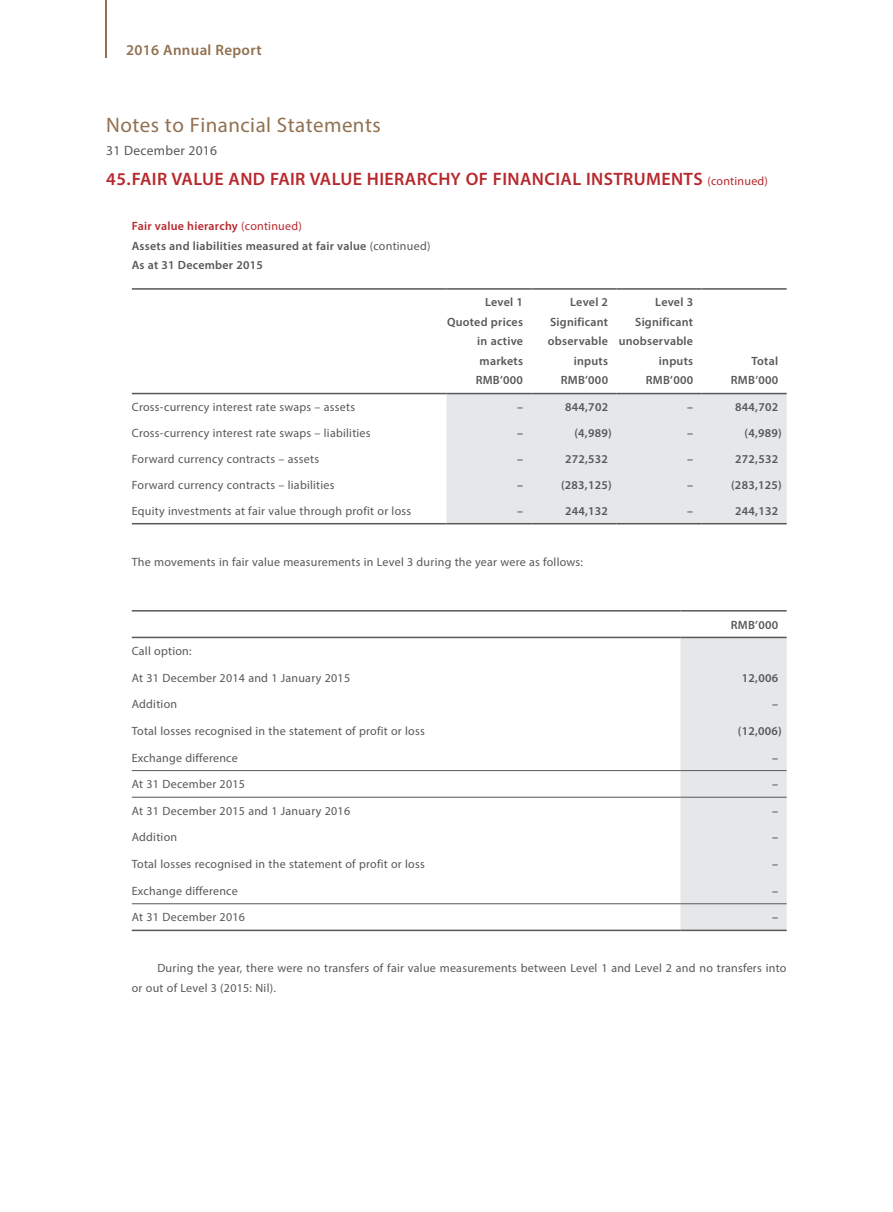
<style>
.page{position:relative;width:893px;height:1212px;background:#fff}
.page>*{position:absolute;margin:0;border:0;box-sizing:border-box;transform-origin:0 0}
.t1{font:21px "Myriad Pro";letter-spacing:.02em;color:#927151}
.t2{font:600 18px "Myriad Pro";letter-spacing:.02em;color:#b7282e}
.t3{font:600 15px "Myriad Pro";letter-spacing:.02em;color:#927151}
.t4{font:13.5px "Myriad Pro";letter-spacing:.02em;color:#57585a}
.t5{font:12px/19.5px "Myriad Pro";letter-spacing:.02em;color:#57585a}
.t6{font:600 12px/19.5px "Myriad Pro";letter-spacing:.02em;color:#57585a;text-align:right}
.s1{font-weight:400;font-size:12px}
.s2{color:#b7282e}
.s3{font-weight:400;color:#b7282e}
.s4{font-weight:400}
</style>
<div class="page">
<hr style="left:106px;top:0;width:1px;height:58px;background:#927151">
<div style="left:446px;top:394px;width:341px;height:129px;background:#e6e7e9"></div>
<hr style="left:132px;top:523px;width:314px;height:1px;background:#57585a">
<hr style="left:446px;top:523px;width:85px;height:1px;background:#57585a">
<hr style="left:531px;top:523px;width:86px;height:1px;background:#57585a">
<hr style="left:617px;top:523px;width:85px;height:1px;background:#57585a">
<hr style="left:702px;top:523px;width:85px;height:1px;background:#57585a">
<hr style="left:132px;top:288px;width:314px;height:2px;background:#57585a">
<hr style="left:446px;top:288px;width:85px;height:2px;background:#57585a">
<hr style="left:531px;top:288px;width:86px;height:2px;background:#57585a">
<hr style="left:617px;top:288px;width:85px;height:2px;background:#57585a">
<hr style="left:702px;top:288px;width:85px;height:2px;background:#57585a">
<hr style="left:132px;top:393px;width:314px;height:1px;background:#57585a">
<hr style="left:446px;top:393px;width:85px;height:1px;background:#57585a">
<hr style="left:531px;top:393px;width:86px;height:1px;background:#57585a">
<hr style="left:617px;top:393px;width:85px;height:1px;background:#57585a">
<hr style="left:702px;top:393px;width:85px;height:1px;background:#57585a">
<div style="left:680px;top:638px;width:107px;height:291px;background:#e6e7e9"></div>
<hr style="left:132px;top:929px;width:548px;height:2px;background:#57585a">
<hr style="left:680px;top:929px;width:107px;height:2px;background:#57585a">
<hr style="left:132px;top:770px;width:548px;height:1px;background:#57585a">
<hr style="left:680px;top:770px;width:107px;height:1px;background:#57585a">
<hr style="left:132px;top:797px;width:548px;height:1px;background:#57585a">
<hr style="left:680px;top:797px;width:107px;height:1px;background:#57585a">
<hr style="left:132px;top:903px;width:548px;height:1px;background:#57585a">
<hr style="left:680px;top:903px;width:107px;height:1px;background:#57585a">
<hr style="left:132px;top:610px;width:548px;height:1px;background:#57585a">
<hr style="left:680px;top:610px;width:107px;height:1px;background:#57585a">
<hr style="left:132px;top:637px;width:548px;height:1px;background:#57585a">
<hr style="left:680px;top:637px;width:107px;height:1px;background:#57585a">
<p class="t3" style="left:126px;top:40px;width:137px">2016 Annual Report</p>
<h1 class="t1" style="left:106px;top:112px;width:276px">Notes to Financial Statements</h1>
<p class="t4" style="left:106px;top:142px;width:112px">31 December 2016</p>
<h2 class="t2" style="left:106px;top:168px;width:663px">45.FAIR VALUE AND FAIR VALUE HIERARCHY OF FINANCIAL INSTRUMENTS <span class="s1">(continued)</span></h2>
<p class="t6" style="left:132px;top:216px;width:300px;text-align:left"><span class="s2">Fair value hierarchy</span> <span class="s3">(continued)<br></span>Assets and liabilities measured at fair value <span class="s4">(continued)<br></span>As at 31 December 2015</p>
<p class="t6" style="left:447px;top:292px;width:77px">Level 1<br>Quoted prices in active markets</p>
<p class="t6" style="left:548px;top:292px;width:62px">Level 2<br>Significant observable inputs</p>
<p class="t6" style="left:619px;top:292px;width:76px">Level 3<br>Significant unobservable inputs</p>
<p class="t6" style="left:752px;top:351px;width:28px">Total</p>
<p class="t6" style="left:476px;top:370px;width:49px">RMB’000</p>
<p class="t6" style="left:561px;top:370px;width:49px">RMB’000</p>
<p class="t6" style="left:646px;top:370px;width:49px">RMB’000</p>
<p class="t6" style="left:731px;top:370px;width:49px">RMB’000</p>
<p class="t5" style="left:132px;top:397px;width:225px">Cross-currency interest rate swaps – assets</p>
<p class="t6" style="left:517px;top:397px;width:7px">–</p>
<p class="t6" style="left:565px;top:397px;width:44px">844,702</p>
<p class="t6" style="left:687px;top:397px;width:7px">–</p>
<p class="t6" style="left:735px;top:397px;width:44px">844,702</p>
<p class="t5" style="left:132px;top:423px;width:240px">Cross-currency interest rate swaps – liabilities</p>
<p class="t6" style="left:517px;top:423px;width:7px">–</p>
<p class="t6" style="left:574px;top:423px;width:39px">(4,989)</p>
<p class="t6" style="left:687px;top:423px;width:7px">–</p>
<p class="t6" style="left:744px;top:423px;width:39px">(4,989)</p>
<p class="t5" style="left:132px;top:449px;width:189px">Forward currency contracts – assets</p>
<p class="t6" style="left:517px;top:449px;width:7px">–</p>
<p class="t6" style="left:565px;top:449px;width:44px">272,532</p>
<p class="t6" style="left:687px;top:449px;width:7px">–</p>
<p class="t6" style="left:735px;top:449px;width:44px">272,532</p>
<p class="t5" style="left:132px;top:475px;width:204px">Forward currency contracts – liabilities</p>
<p class="t6" style="left:517px;top:475px;width:7px">–</p>
<p class="t6" style="left:561px;top:475px;width:52px">(283,125)</p>
<p class="t6" style="left:687px;top:475px;width:7px">–</p>
<p class="t6" style="left:731px;top:475px;width:52px">(283,125)</p>
<p class="t5" style="left:132px;top:501px;width:281px">Equity investments at fair value through profit or loss</p>
<p class="t6" style="left:517px;top:500px;width:7px">–</p>
<p class="t6" style="left:565px;top:500px;width:44px">244,132</p>
<p class="t6" style="left:687px;top:500px;width:7px">–</p>
<p class="t6" style="left:735px;top:500px;width:44px">244,132</p>
<p class="t5" style="left:132px;top:552px;width:453px">The movements in fair value measurements in Level 3 during the year were as follows:</p>
<p class="t6" style="left:731px;top:615px;width:49px">RMB’000</p>
<p class="t5" style="left:132px;top:641px;width:61px">Call option:</p>
<p class="t5" style="left:132px;top:668px;width:220px">At 31 December 2014 and 1 January 2015</p>
<p class="t6" style="left:742px;top:667px;width:38px">12,006</p>
<p class="t5" style="left:132px;top:694px;width:47px">Addition</p>
<p class="t6" style="left:772px;top:694px;width:7px">–</p>
<p class="t5" style="left:132px;top:721px;width:294px">Total losses recognised in the statement of profit or loss</p>
<p class="t6" style="left:738px;top:721px;width:45px">(12,006)</p>
<p class="t5" style="left:132px;top:747px;width:108px">Exchange difference</p>
<p class="t6" style="left:772px;top:747px;width:7px">–</p>
<p class="t5" style="left:132px;top:774px;width:115px">At 31 December 2015</p>
<p class="t6" style="left:772px;top:774px;width:7px">–</p>
<p class="t5" style="left:132px;top:801px;width:220px">At 31 December 2015 and 1 January 2016</p>
<p class="t6" style="left:772px;top:801px;width:7px">–</p>
<p class="t5" style="left:132px;top:827px;width:47px">Addition</p>
<p class="t6" style="left:772px;top:827px;width:7px">–</p>
<p class="t5" style="left:132px;top:854px;width:294px">Total losses recognised in the statement of profit or loss</p>
<p class="t6" style="left:772px;top:854px;width:7px">–</p>
<p class="t5" style="left:132px;top:881px;width:108px">Exchange difference</p>
<p class="t6" style="left:772px;top:880px;width:7px">–</p>
<p class="t5" style="left:132px;top:907px;width:115px">At 31 December 2016</p>
<p class="t6" style="left:772px;top:907px;width:7px">–</p>
<p class="t5" style="left:132px;top:958px;width:656px;text-indent:26px">During the year, there were no transfers of fair value measurements between Level 1 and Level 2 and no transfers into or out of Level 3 (2015: Nil).</p>
</div>
